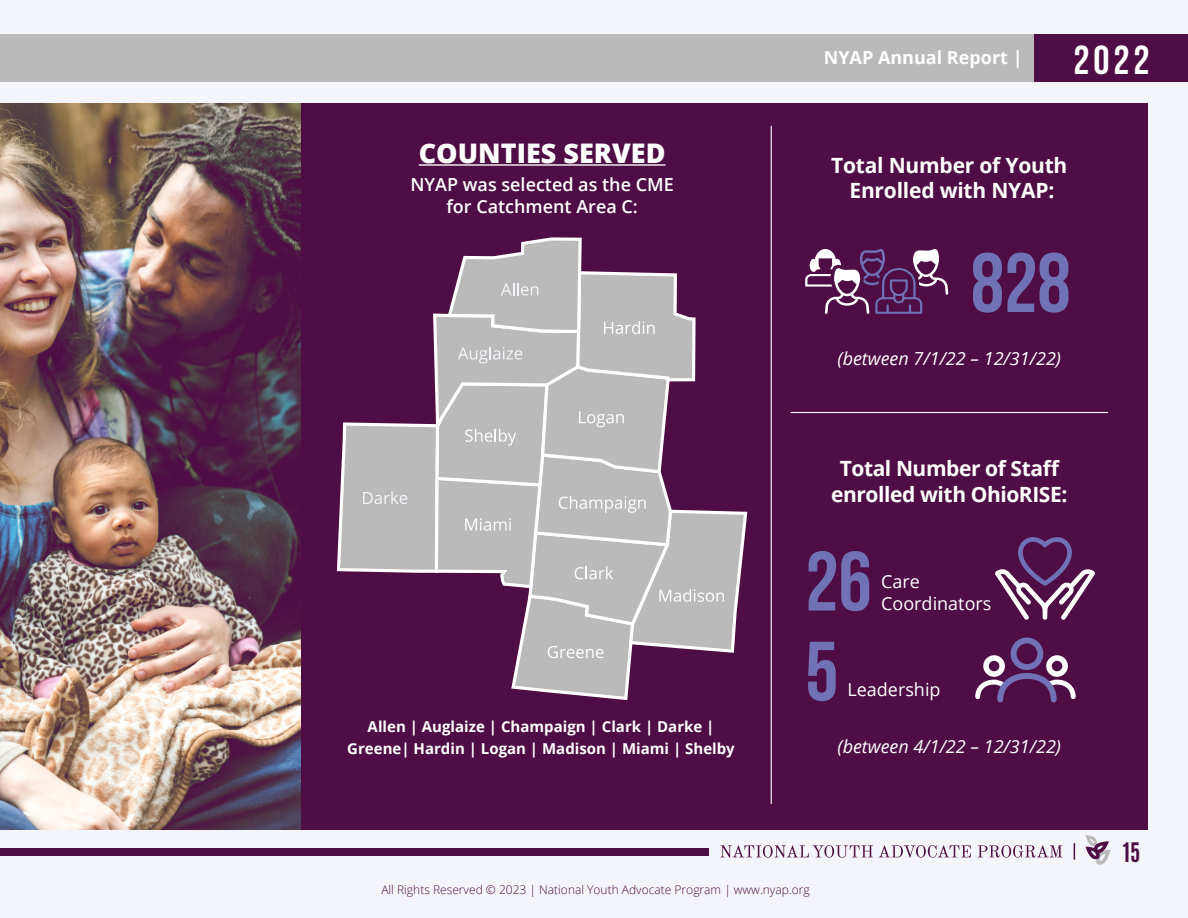
<style>
.page{position:relative;width:1188px;height:918px;background:#f4f5fa}
.page>*{position:absolute;margin:0;border:0;box-sizing:border-box;transform-origin:0 0}
.t1{font:700 84px "Bebas Neue";color:#7171b5}
.t2{font:700 40.5px "Bebas Neue";color:#fff}
.t3{font:800 27px "Open Sans";color:#fff}
.t4{font:700 22.5px "Antonio";color:#4e0d44}
.t5{font:700 21px/25.2px "Open Sans";letter-spacing:-.02em;color:#fff;text-align:center}
.t6{font:italic 18px "Open Sans";color:#fff}
.t7{font:600 18px/21.6px "Open Sans";color:#fff;text-align:center}
.t8{font:18px "Open Sans";color:#fff}
.t9{font:700 18px "Open Sans";color:#fff}
.t10{font:700 15px/22.5px "Open Sans";color:#fff;text-align:center}
.t11{font:300 12px "Open Sans";color:#4e0d44}
</style>
<div class="page">
<div style="left:0;top:35px;width:1069px;height:47px;background:#bababa"></div>
<svg style="left:720px;top:845px;width:153px;height:13px"></svg>
<svg style="left:879px;top:845px;width:92px;height:13px"></svg>
<svg style="left:978px;top:845px;width:84px;height:13px"></svg>
<svg style="left:1074px;top:843px;width:1px;height:17px"></svg>
<svg style="left:1085px;top:835px;width:26px;height:30px"></svg>
<div style="left:0;top:848px;width:709px;height:8px;background:#4e0d44"></div>
<div style="left:1034px;top:35px;width:154px;height:47px;background:#4e0d44"></div>
<img style="left:0;top:103px;width:301px;height:726px">
<div style="left:301px;top:103px;width:847px;height:726px;background:#4e0d44"></div>
<hr style="left:419px;top:164px;width:247px;height:2px;background:#fff">
<svg style="left:337px;top:237px;width:410px;height:463px"></svg>
<hr style="left:771px;top:126px;width:1px;height:678px;background:#fff">
<hr style="left:791px;top:412px;width:317px;height:1px;background:#fff">
<svg style="left:805px;top:249px;width:143px;height:65px"></svg>
<svg style="left:995px;top:537px;width:100px;height:83px"></svg>
<svg style="left:975px;top:638px;width:101px;height:64px"></svg>
<p class="t3" style="left:419px;top:133px;width:248px">COUNTIES SERVED</p>
<p class="t7" style="left:411px;top:174px;width:265px">NYAP was selected as the CME for Catchment Area C:</p>
<p class="t10" style="left:347px;top:715px;width:389px">Allen | Auglaize | Champaign | Clark | Darke |<br>Greene| Hardin | Logan | Madison | Miami | Shelby</p>
<p class="t9" style="left:824px;top:45px;width:200px">NYAP Annual Report |</p>
<h2 class="t2" style="left:1073px;top:37px;width:78px">2022</h2>
<p class="t5" style="left:831px;top:152px;width:238px">Total Number of Youth<br>Enrolled with NYAP:</p>
<p class="t1" style="left:971px;top:237px;width:101px">828</p>
<p class="t6" style="left:838px;top:346px;width:225px">(between 7/1/22 – 12/31/22)</p>
<p class="t5" style="left:831px;top:456px;width:238px">Total Number of Staff enrolled with OhioRISE:</p>
<p class="t1" style="left:805px;top:535px;width:68px">26</p>
<p class="t8" style="left:881px;top:569px;width:40px">Care</p>
<p class="t8" style="left:881px;top:591px;width:112px">Coordinators</p>
<p class="t1" style="left:805px;top:625px;width:35px">5</p>
<p class="t8" style="left:847px;top:677px;width:95px">Leadership</p>
<p class="t6" style="left:838px;top:735px;width:225px">(between 4/1/22 – 12/31/22)</p>
<h3 class="t4" style="left:1123px;top:835px;width:19px">15</h3>
<p class="t11" style="left:381px;top:882px;width:430px">All Rights Reserved © 2023 | National Youth Advocate Program | www.nyap.org</p>
</div>
